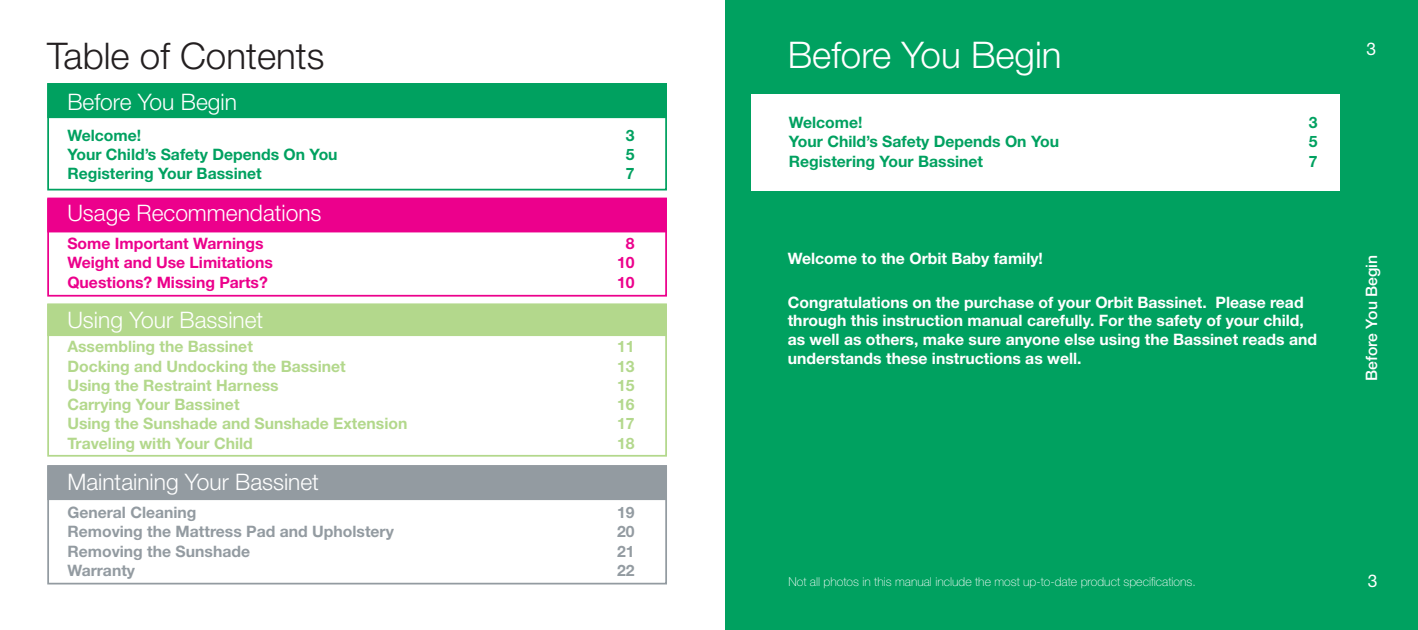
<style>
.page{position:relative;width:1418px;height:630px;background:#fff}
.page>*{position:absolute;margin:0;border:0;box-sizing:border-box;transform-origin:0 0}
.t1{font:300 36.75px "Helvetica Neue LT Std";color:#231f20}
.t2{font:300 36.75px "Helvetica Neue LT Std";color:#fff}
.t3{font:300 22.75px "Helvetica Neue LT Std";color:#fff}
.t4{font:17.5px "Helvetica Neue LT Std";color:#fff}
.t5{font:700 15.75px/18.9px "Helvetica Neue LT Std";color:#fff}
.t6{font:700 15.75px "Helvetica Neue LT Std";color:#b3d88c}
.t7{font:700 15.75px "Helvetica Neue LT Std";color:#00a160}
.t8{font:700 15.75px "Helvetica Neue LT Std";color:#939ba1}
.t9{font:700 15.75px "Helvetica Neue LT Std";color:#ec008c}
.t10{font:500 15.75px "Helvetica Neue LT Std";color:#fff}
.t11{font:100 12.25px "Helvetica Neue LT Std";color:#fff}
</style>
<div class="page">
<div style="left:1339px;top:0;width:79px;height:630px;background:#00a160"></div>
<svg style="left:47px;top:502px;width:620px;height:83px"></svg>
<svg style="left:47px;top:233px;width:620px;height:64px"></svg>
<svg style="left:47px;top:303px;width:620px;height:154px"></svg>
<svg style="left:47px;top:120px;width:620px;height:71px"></svg>
<div style="left:47px;top:83px;width:620px;height:37px;background:#00a160"></div>
<div style="left:48px;top:305px;width:618px;height:30px;background:#b3d88c"></div>
<div style="left:47px;top:304px;width:620px;height:32px;border:2px solid #b3d88c"></div>
<div style="left:47px;top:465px;width:620px;height:37px;background:#939ba1"></div>
<div style="left:724px;top:0;width:635px;height:630px;background:#00a160"></div>
<div style="left:751px;top:94px;width:588px;height:97px;background:#fff"></div>
<div style="left:47px;top:197px;width:620px;height:36px;background:#ec008c"></div>
<h1 class="t1" style="left:47px;top:43px;width:279px">Table of Contents</h1>
<h2 class="t3" style="left:67px;top:94px;width:171px">Before You Begin</h2>
<p class="t7" style="left:67px;top:129px;width:75px">Welcome!</p>
<p class="t7" style="left:626px;top:129px;width:10px">3</p>
<p class="t7" style="left:67px;top:149px;width:272px">Your Child’s Safety Depends On You</p>
<p class="t7" style="left:626px;top:149px;width:10px">5</p>
<p class="t7" style="left:67px;top:168px;width:196px">Registering Your Bassinet</p>
<p class="t7" style="left:626px;top:168px;width:10px">7</p>
<h2 class="t3" style="left:67px;top:205px;width:256px">Usage Recommendations</h2>
<p class="t9" style="left:67px;top:238px;width:198px">Some Important Warnings</p>
<p class="t9" style="left:626px;top:238px;width:10px">8</p>
<p class="t9" style="left:67px;top:257px;width:207px">Weight and Use Limitations</p>
<p class="t9" style="left:617px;top:257px;width:19px">10</p>
<p class="t9" style="left:67px;top:276px;width:202px">Questions? Missing Parts?</p>
<p class="t9" style="left:617px;top:276px;width:19px">10</p>
<h2 class="t3" style="left:67px;top:311px;width:197px">Using Your Bassinet</h2>
<p class="t6" style="left:67px;top:341px;width:187px">Assembling the Bassinet</p>
<p class="t6" style="left:617px;top:341px;width:19px">11</p>
<p class="t6" style="left:67px;top:360px;width:280px">Docking and Undocking the Bassinet</p>
<p class="t6" style="left:617px;top:360px;width:19px">13</p>
<p class="t6" style="left:67px;top:380px;width:213px">Using the Restraint Harness</p>
<p class="t6" style="left:617px;top:380px;width:19px">15</p>
<p class="t6" style="left:67px;top:399px;width:174px">Carrying Your Bassinet</p>
<p class="t6" style="left:617px;top:399px;width:19px">16</p>
<p class="t6" style="left:67px;top:418px;width:341px">Using the Sunshade and Sunshade Extension</p>
<p class="t6" style="left:617px;top:418px;width:19px">17</p>
<p class="t6" style="left:67px;top:437px;width:187px">Traveling with Your Child</p>
<p class="t6" style="left:617px;top:437px;width:19px">18</p>
<h2 class="t3" style="left:67px;top:474px;width:253px">Maintaining Your Bassinet</h2>
<p class="t8" style="left:67px;top:507px;width:131px">General Cleaning</p>
<p class="t8" style="left:617px;top:507px;width:19px">19</p>
<p class="t8" style="left:67px;top:526px;width:328px">Removing the Mattress Pad and Upholstery</p>
<p class="t8" style="left:617px;top:526px;width:19px">20</p>
<p class="t8" style="left:67px;top:545px;width:184px">Removing the Sunshade</p>
<p class="t8" style="left:617px;top:545px;width:19px">21</p>
<p class="t8" style="left:67px;top:565px;width:69px">Warranty</p>
<p class="t8" style="left:617px;top:565px;width:19px">22</p>
<h1 class="t2" style="left:788px;top:42px;width:275px">Before You Begin</h1>
<p class="t7" style="left:789px;top:117px;width:75px">Welcome!</p>
<p class="t7" style="left:1308px;top:117px;width:10px">3</p>
<p class="t7" style="left:789px;top:136px;width:272px">Your Child’s Safety Depends On You</p>
<p class="t7" style="left:1308px;top:136px;width:10px">5</p>
<p class="t7" style="left:789px;top:155px;width:196px">Registering Your Bassinet</p>
<p class="t7" style="left:1308px;top:155px;width:10px">7</p>
<p class="t5" style="left:788px;top:251px;width:257px">Welcome to the Orbit Baby family!</p>
<p class="t5" style="left:788px;top:294px;width:531px">Congratulations on the purchase of your Orbit Bassinet. Please read through this instruction manual carefully. For the safety of your child, as well as others, make sure anyone else using the Bassinet reads and understands these instructions as well.</p>
<p class="t4" style="left:1366px;top:43px;width:11px">3</p>
<p class="t10" style="left:1365px;top:381px;width:128px;rotate:-90deg">Before You Begin</p>
<p class="t11" style="left:788px;top:575px;width:409px">Not all photos in this manual include the most up-to-date product specifications.</p>
<p class="t4" style="left:1367px;top:575px;width:11px">3</p>
</div>
